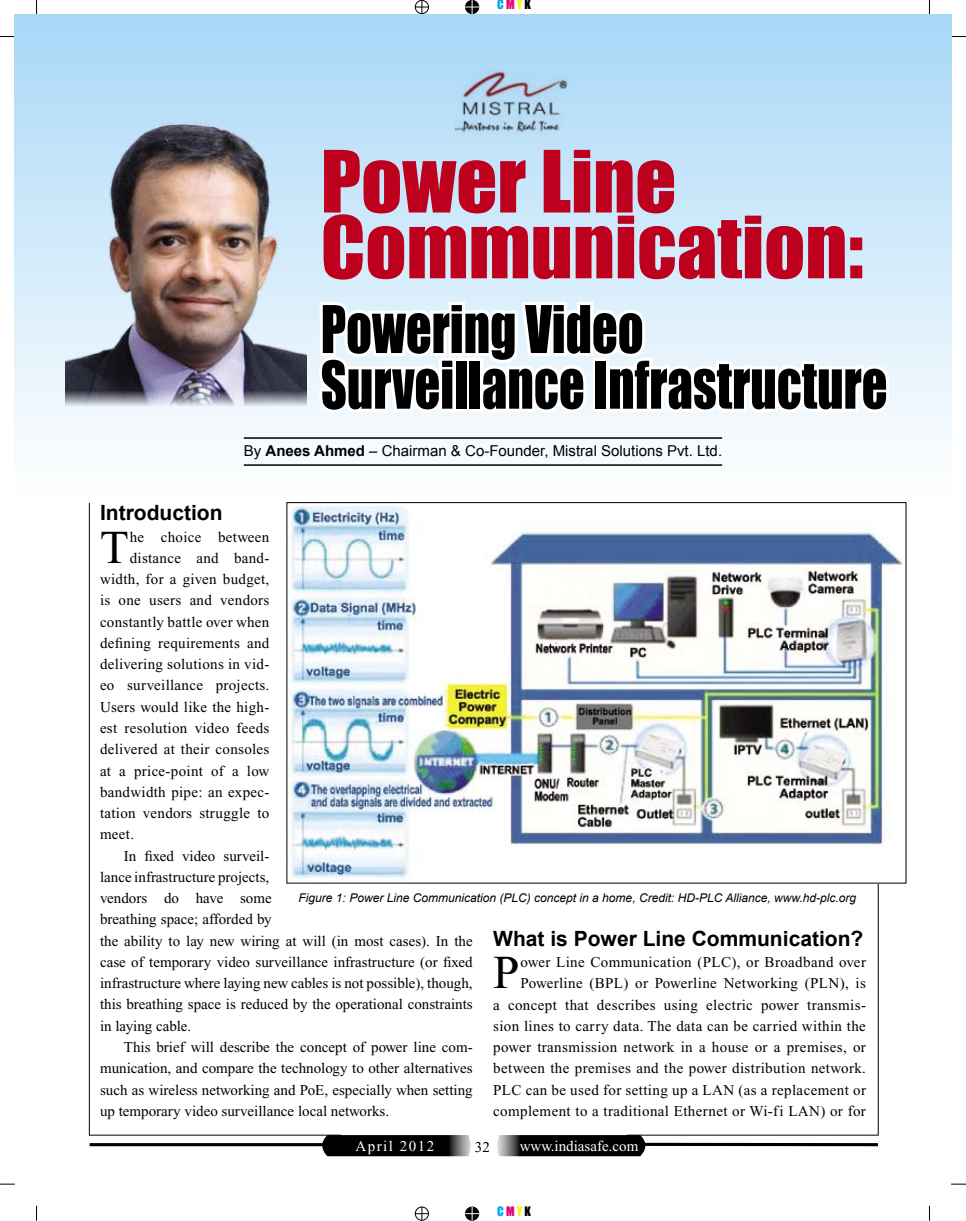
<style>
.page{position:relative;width:966px;height:1221px;background:#fff}
.page>*{position:absolute;margin:0;border:0;box-sizing:border-box;transform-origin:0 0}
.t1{font:79.2px/65.7px "Impact";color:#bc001d}
.t2{font:60.6px/55.7px "Impact";color:#000;scale:.83 1}
.t3{font:47.1px "Times New Roman";color:#000}
.t4{font:700 21px "Arial";color:#000}
.t5{font:15px/21.3px "Times New Roman";letter-spacing:.02em;color:#000;text-align:right}
.t6{font:15px "Times New Roman";color:#000}
.t7{font:15px "Arial";color:#000}
.t8{font:15px "Times New Roman";color:#fff}
.t9{font:15px "Times New Roman";letter-spacing:.1em;color:#fff}
.t10{font:italic 12px "Arial";color:#000}
.t11{font:12px "Impact";color:#00a8ec}
.s1{color:#e3007b}
.s2{color:#f8f400}
.s3{color:#000}
.s4{font-weight:700}
</style>
<div class="page">
<svg style="left:36px;top:0;width:1px;height:15px"></svg>
<svg style="left:0;top:36px;width:15px;height:1px"></svg>
<svg style="left:928px;top:0;width:1px;height:15px"></svg>
<svg style="left:950px;top:36px;width:15px;height:1px"></svg>
<svg style="left:36px;top:1205px;width:1px;height:15px"></svg>
<svg style="left:0;top:1183px;width:15px;height:1px"></svg>
<svg style="left:928px;top:1206px;width:1px;height:14px"></svg>
<svg style="left:951px;top:1183px;width:14px;height:1px"></svg>
<svg style="left:465px;top:0;width:14px;height:14px"></svg>
<div style="left:415px;top:0;width:14px;height:14px;border:1px solid #000;border-radius:50%"></div>
<svg style="left:415px;top:0;width:13px;height:14px"></svg>
<svg style="left:465px;top:1206px;width:14px;height:14px"></svg>
<div style="left:415px;top:1206px;width:14px;height:14px;border:1px solid #000;border-radius:50%"></div>
<svg style="left:415px;top:1206px;width:13px;height:14px"></svg>
<hr style="left:90px;top:1143px;width:235px;height:3px;background:#000">
<svg style="left:647px;top:1142px;width:230px;height:4px"></svg>
<svg style="left:320px;top:1134px;width:327px;height:22px;background:#353535"></svg>
<div style="left:15px;top:15px;width:935px;height:488px;background:linear-gradient(to bottom,#a8d8f7,#fffefe)"></div>
<img style="left:66px;top:116px;width:241px;height:290px">
<img style="left:453px;top:69px;width:115px;height:65px">
<svg style="left:314px;top:265px;width:579px;height:194px"></svg>
<hr style="left:244px;top:437px;width:478px;height:2px;background:#000">
<hr style="left:244px;top:464px;width:478px;height:2px;background:#000">
<img style="left:288px;top:505px;width:615px;height:374px">
<p class="t11" style="left:497px;top:-5px;width:35px">C<span class="s1">M</span><span class="s2">Y</span> <span class="s3">K</span></p>
<h1 class="t1" style="left:320px;top:146px;width:544px">Power Line<br>Communication:</h1>
<h2 class="t2" style="left:320px;top:300px;width:684px">Powering Video<br>Surveillance Infrastructure</h2>
<p class="t7" style="left:244px;top:440px;width:479px">By <span class="s4">Anees Ahmed</span> – Chairman &amp; Co-Founder, Mistral Solutions Pvt. Ltd.</p>
<h3 class="t4" style="left:100px;top:499px;width:124px">Introduction</h3>
<h3 class="t3" style="left:100px;top:521px;width:30px">T</h3>
<p class="t5" style="left:130px;top:526px;width:141px">he choice between</p>
<p class="t5" style="left:130px;top:547px;width:141px">distance and band-</p>
<p class="t5" style="left:100px;top:568px;width:171px">width, for a given budget,</p>
<p class="t5" style="left:100px;top:589px;width:171px">is one users and vendors</p>
<p class="t5" style="left:100px;top:611px;width:171px">constantly battle over when</p>
<p class="t5" style="left:100px;top:632px;width:171px">defining requirements and</p>
<p class="t5" style="left:100px;top:653px;width:171px">delivering solutions in vid-</p>
<p class="t5" style="left:100px;top:674px;width:171px">eo surveillance projects.</p>
<p class="t5" style="left:100px;top:696px;width:171px">Users would like the high-</p>
<p class="t5" style="left:100px;top:717px;width:171px">est resolution video feeds</p>
<p class="t5" style="left:100px;top:738px;width:171px">delivered at their consoles</p>
<p class="t5" style="left:100px;top:759px;width:171px">at a price-point of a low</p>
<p class="t5" style="left:100px;top:781px;width:171px">bandwidth pipe: an expec-</p>
<p class="t5" style="left:100px;top:802px;width:171px">tation vendors struggle to</p>
<p class="t5" style="left:100px;top:823px;width:36px">meet.</p>
<p class="t6" style="left:124px;top:847px;width:147px">In fixed video surveil-</p>
<p class="t6" style="left:100px;top:868px;width:171px">lance infrastructure projects,</p>
<p class="t6" style="left:100px;top:889px;width:173px">vendors do have some</p>
<p class="t6" style="left:100px;top:911px;width:173px">breathing space; afforded by</p>
<p class="t6" style="left:100px;top:932px;width:374px">the ability to lay new wiring at will (in most cases). In the</p>
<p class="t6" style="left:100px;top:953px;width:374px">case of temporary video surveillance infrastructure (or fixed</p>
<p class="t6" style="left:100px;top:974px;width:374px">infrastructure where laying new cables is not possible), though,</p>
<p class="t6" style="left:100px;top:996px;width:374px">this breathing space is reduced by the operational constraints</p>
<p class="t6" style="left:100px;top:1017px;width:93px">in laying cable.</p>
<p class="t6" style="left:124px;top:1038px;width:350px">This brief will describe the concept of power line com-</p>
<p class="t6" style="left:100px;top:1059px;width:374px">munication, and compare the technology to other alternatives</p>
<p class="t6" style="left:100px;top:1081px;width:374px">such as wireless networking and PoE, especially when setting</p>
<p class="t6" style="left:100px;top:1102px;width:290px">up temporary video surveillance local networks.</p>
<p class="t10" style="left:298px;top:890px;width:559px">Figure 1: Power Line Communication (PLC) concept in a home, Credit: HD-PLC Alliance, www.hd-plc.org</p>
<h3 class="t4" style="left:493px;top:924px;width:371px">What is Power Line Communication?</h3>
<h3 class="t3" style="left:493px;top:946px;width:28px">P</h3>
<p class="t5" style="left:493px;top:951px;width:374px">ower Line Communication (PLC), or Broadband over Powerline (BPL) or Powerline Networking (PLN), is<br>a concept that describes using electric power transmis&shy;sion lines to carry data. The data can be carried within the power transmission network in a house or a premises, or between the premises and the power distribution network.<br>PLC can be used for setting up a LAN (as a replacement or complement to a traditional Ethernet or Wi-fi LAN) or for</p>
<p class="t9" style="left:355px;top:1137px;width:80px">April 2012</p>
<p class="t8" style="left:519px;top:1137px;width:120px">www.indiasafe.com</p>
<p class="t5" style="left:475px;top:1135px;width:16px">32</p>
<p class="t11" style="left:497px;top:1201px;width:35px">C <span class="s1">M</span><span class="s2">Y</span> <span class="s3">K</span></p>
</div>
